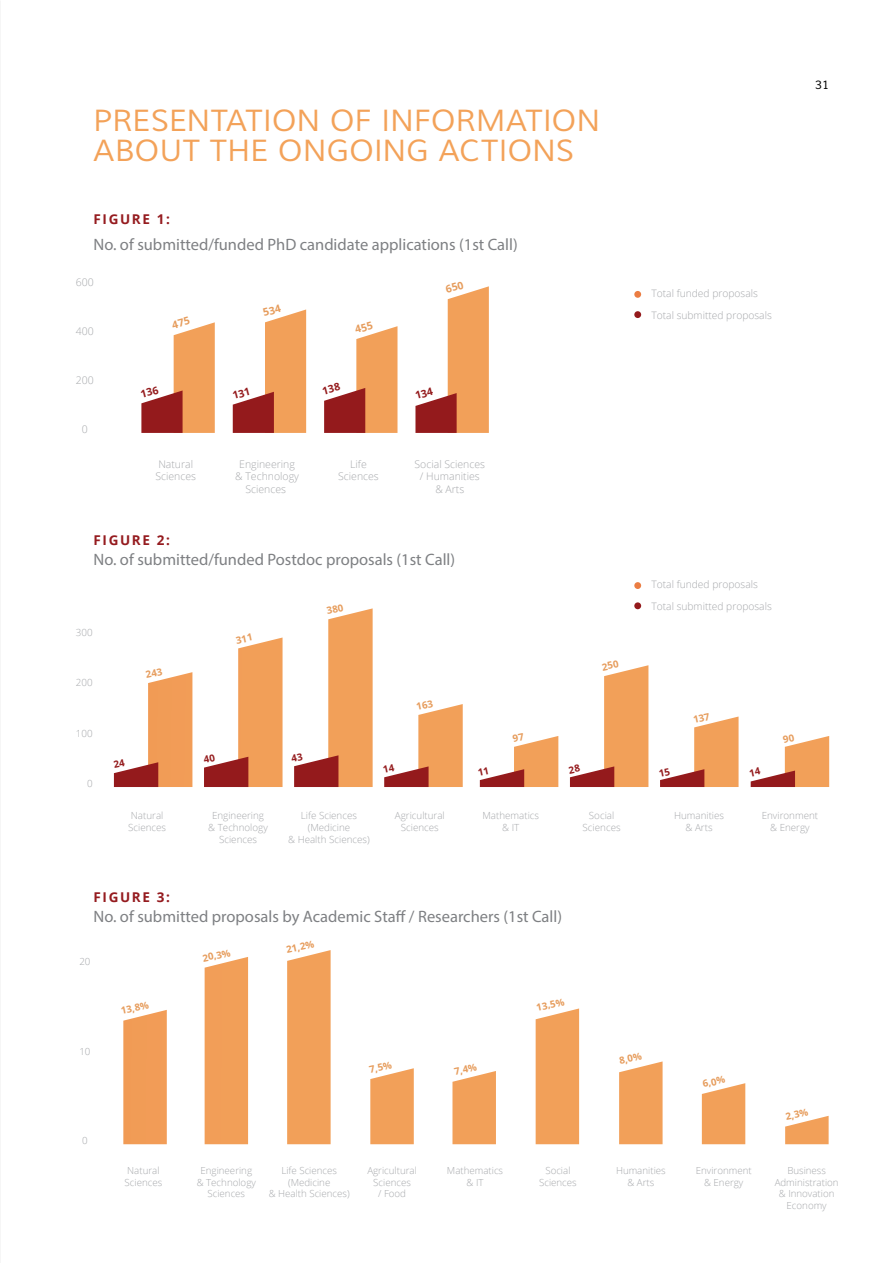
<style>
.page{position:relative;width:893px;height:1263px;background:#fff}
.page>*{position:absolute;margin:0;border:0;box-sizing:border-box;transform-origin:0 0}
.t1{font:30px/30px "Aka Acid GR Muli";letter-spacing:.01em;color:#f3a259}
.t2{font:16.5px "Myriad Pro";color:#7e8083}
.t3{font:700 13.5px "Open Sans";letter-spacing:.12em;color:#951b1f}
.t4{font:12px "Aka Acid GR Muli";color:#000}
.t5{font:300 10.5px/12.6px "Open Sans";color:#a6a8ab;text-align:center}
.t6{font:300 10.2px "Open Sans";color:#a6a8ab}
.t7{font:300 9.75px/11.7px "Open Sans";color:#a6a8ab;text-align:center}
.t8{font:700 9.75px "Open Sans";color:#e69c5c}
</style>
<div class="page">
<svg style="left:634px;top:291px;width:7px;height:7px"></svg>
<svg style="left:634px;top:582px;width:7px;height:7px"></svg>
<div style="left:634px;top:311px;width:7px;height:7px;background:#941a1c;border-radius:50%"></div>
<div style="left:634px;top:602px;width:7px;height:7px;background:#941a1c;border-radius:50%"></div>
<svg style="left:123px;top:1010px;width:44px;height:134px;background:#f2a05e"></svg>
<div style="left:205px;top:957px;width:43px;height:187px;background:#f29f58"></div>
<svg style="left:287px;top:950px;width:44px;height:194px;background:#f2a35e"></svg>
<svg style="left:370px;top:1068px;width:44px;height:76px;background:#f3a867"></svg>
<svg style="left:452px;top:1071px;width:44px;height:73px;background:#f3a867"></svg>
<div style="left:536px;top:1008px;width:43px;height:136px;background:#f2a059"></div>
<svg style="left:619px;top:1061px;width:44px;height:83px;background:#f3a766"></svg>
<svg style="left:702px;top:1083px;width:43px;height:61px;background:#f3a868"></svg>
<svg style="left:785px;top:1116px;width:44px;height:28px"></svg>
<svg style="left:113px;top:672px;width:79px;height:115px"></svg>
<svg style="left:204px;top:637px;width:79px;height:150px"></svg>
<svg style="left:294px;top:608px;width:79px;height:179px"></svg>
<svg style="left:384px;top:704px;width:79px;height:83px"></svg>
<svg style="left:479px;top:736px;width:79px;height:51px"></svg>
<svg style="left:570px;top:665px;width:78px;height:122px"></svg>
<svg style="left:660px;top:716px;width:79px;height:71px"></svg>
<svg style="left:750px;top:736px;width:79px;height:51px"></svg>
<svg style="left:141px;top:322px;width:74px;height:111px"></svg>
<svg style="left:232px;top:309px;width:74px;height:124px"></svg>
<svg style="left:324px;top:326px;width:73px;height:107px"></svg>
<svg style="left:415px;top:286px;width:74px;height:147px"></svg>
<h1 class="t1" style="left:94px;top:105px;width:508px">PRESENTATION OF INFORMATION<br>ABOUT THE ONGOING ACTIONS</h1>
<h3 class="t3" style="left:94px;top:210px;width:78px">FIGURE 1:</h3>
<h2 class="t2" style="left:94px;top:234px;width:426px">No. of submitted/funded PhD candidate applications (1st Call)</h2>
<p class="t5" style="left:76px;top:276px;width:19px">600</p>
<p class="t5" style="left:76px;top:325px;width:19px">400</p>
<p class="t5" style="left:76px;top:374px;width:19px">200</p>
<p class="t5" style="left:82px;top:422px;width:7px">0</p>
<p class="t5" style="left:155px;top:457px;width:42px;text-align:left">Natural<br>Sciences</p>
<p class="t5" style="left:235px;top:457px;width:65px">Engineering &amp; Technology<br>Sciences</p>
<p class="t5" style="left:338px;top:457px;width:42px">Life<br>Sciences</p>
<p class="t5" style="left:415px;top:457px;width:72px">Social Sciences / Humanities<br>&amp; Arts</p>
<h3 class="t3" style="left:94px;top:530px;width:78px">FIGURE 2:</h3>
<h2 class="t2" style="left:94px;top:549px;width:363px">No. of submitted/funded Postdoc proposals (1st Call)</h2>
<p class="t7" style="left:76px;top:626px;width:18px">300</p>
<p class="t7" style="left:76px;top:677px;width:18px">200</p>
<p class="t7" style="left:76px;top:727px;width:18px">100</p>
<p class="t7" style="left:87px;top:777px;width:7px">0</p>
<p class="t4" style="left:815px;top:77px;width:15px">31</p>
<p class="t6" style="left:651px;top:286px;width:108px">Total funded proposals</p>
<p class="t6" style="left:651px;top:308px;width:122px">Total submitted proposals</p>
<p class="t6" style="left:651px;top:577px;width:108px">Total funded proposals</p>
<p class="t6" style="left:651px;top:599px;width:122px">Total submitted proposals</p>
<p class="t7" style="left:128px;top:810px;width:39px;text-align:left">Natural<br>Sciences</p>
<p class="t7" style="left:208px;top:810px;width:61px">Engineering &amp; Technology<br>Sciences</p>
<p class="t7" style="left:288px;top:810px;width:83px">Life Sciences (Medicine<br>&amp; Health Sciences)</p>
<p class="t7" style="left:395px;top:810px;width:52px">Agricultural<br>Sciences</p>
<p class="t7" style="left:482px;top:810px;width:58px">Mathematics &amp; IT</p>
<p class="t7" style="left:583px;top:810px;width:39px">Social<br>Sciences</p>
<p class="t7" style="left:674px;top:810px;width:52px">Humanities &amp; Arts</p>
<p class="t7" style="left:762px;top:810px;width:58px">Environment &amp; Energy</p>
<h3 class="t3" style="left:94px;top:887px;width:78px">FIGURE 3:</h3>
<h2 class="t2" style="left:94px;top:906px;width:470px">No. of submitted proposals by Academic Staff / Researchers (1st Call)</h2>
<p class="t7" style="left:79px;top:955px;width:13px">20</p>
<p class="t7" style="left:79px;top:1045px;width:13px">10</p>
<p class="t8" style="left:120px;top:1004px;width:30px;rotate:-12deg">13,8%</p>
<p class="t7" style="left:82px;top:1134px;width:7px">0</p>
<p class="t7" style="left:125px;top:1164px;width:39px;text-align:left">Natural<br>Sciences</p>
<p class="t8" style="left:201px;top:951px;width:30px;rotate:-12deg">20,3%</p>
<p class="t8" style="left:285px;top:943px;width:30px;rotate:-12deg">21,2%</p>
<p class="t8" style="left:368px;top:1063px;width:24px;rotate:-12deg">7,5%</p>
<p class="t8" style="left:453px;top:1064px;width:24px;rotate:-12deg">7,4%</p>
<p class="t8" style="left:535px;top:1000px;width:30px;rotate:-12deg">13,5%</p>
<p class="t7" style="left:197px;top:1164px;width:61px">Engineering &amp; Technology<br>Sciences</p>
<p class="t7" style="left:269px;top:1164px;width:83px">Life Sciences (Medicine<br>&amp; Health Sciences)</p>
<p class="t7" style="left:367px;top:1164px;width:51px">Agricultural<br>Sciences<br>/ Food</p>
<p class="t7" style="left:447px;top:1164px;width:58px">Mathematics &amp; IT</p>
<p class="t7" style="left:539px;top:1164px;width:39px">Social<br>Sciences</p>
<p class="t8" style="left:618px;top:1054px;width:24px;rotate:-12deg">8,0%</p>
<p class="t7" style="left:616px;top:1164px;width:51px">Humanities &amp; Arts</p>
<p class="t8" style="left:701px;top:1077px;width:24px;rotate:-12deg">6,0%</p>
<p class="t7" style="left:696px;top:1164px;width:57px">Environment &amp; Energy</p>
<p class="t8" style="left:784px;top:1109px;width:24px;rotate:-12deg">2,3%</p>
<p class="t7" style="left:775px;top:1164px;width:65px">Business<br>Administration &amp; Innovation<br>Economy</p>
</div>
